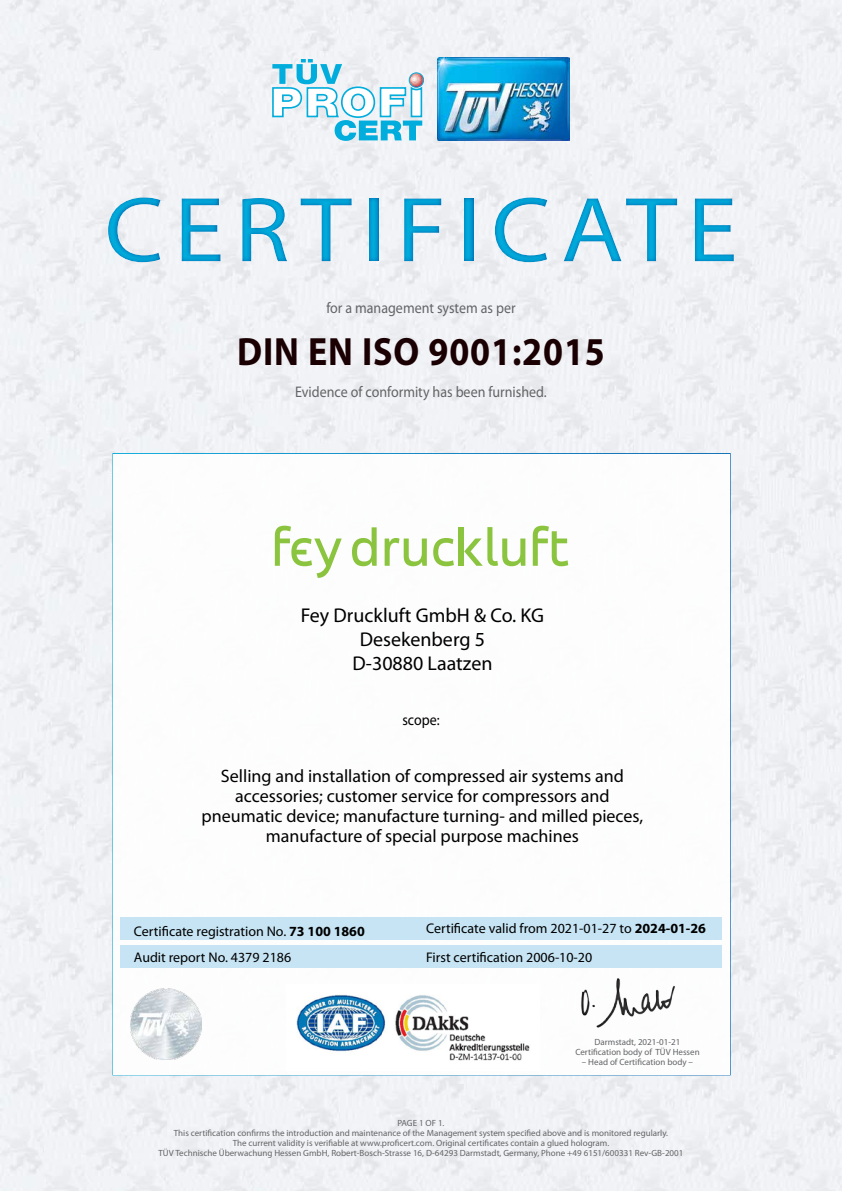
<style>
.page{position:relative;width:842px;height:1191px;background:#fff}
.page>*{position:absolute;margin:0;border:0;box-sizing:border-box;transform-origin:0 0}
.t1{font:93px "Myriad Pro";letter-spacing:.1em;color:#00addc;scale:1.1 1}
.t2{font:700 39.6px "Myriad Pro";letter-spacing:.025em;color:#1a0002;scale:.91 1}
.t3{font:20px/24px "Myriad Pro";color:#000;text-align:center}
.t4{font:18px/20px "Myriad Pro";color:#000;text-align:center}
.t5{font:15.4px "Myriad Pro";color:#636466;scale:.91 1}
.t6{font:15.4px "Myriad Pro";color:#000;scale:.91 1}
.t7{font:14px/26px "Myriad Pro";color:#000}
.t8{font:9px/10px "Myriad Pro";color:#636466;text-align:center}
.s1{font-weight:700}
</style>
<div class="page">
<img style="left:0;top:0;width:842px;height:1191px">
<img style="left:437px;top:57px;width:132px;height:83px">
<svg style="left:272px;top:59px;width:152px;height:82px"></svg>
<div style="left:112px;top:453px;width:619px;height:622px;background:#fff;border:2px solid #fff"></div>
<div style="left:120px;top:945px;width:602px;height:23px;background:#c0e2f3"></div>
<div style="left:121px;top:917px;width:601px;height:22px;background:#c0e2f3"></div>
<img style="left:296px;top:995px;width:234px;height:66px">
<img style="left:749px;top:906px;width:78px;height:54px">
<img style="left:736px;top:795px;width:97px;height:40px">
<img style="left:737px;top:681px;width:95px;height:34px">
<img style="left:738px;top:576px;width:93px;height:35px">
<img style="left:737px;top:479px;width:91px;height:36px">
<img style="left:581px;top:978px;width:94px;height:50px">
<div style="left:0;top:172px;width:842px;height:114px;background:#006bb6;opacity:.75"></div>
<img style="left:130px;top:988px;width:71px;height:71px">
<svg style="left:352px;top:527px;width:25px;height:39px"></svg>
<svg style="left:385px;top:538px;width:42px;height:28px"></svg>
<svg style="left:433px;top:538px;width:21px;height:28px"></svg>
<div style="left:458px;top:527px;width:5px;height:39px;background:#8dc63f"></div>
<svg style="left:464px;top:527px;width:61px;height:39px"></svg>
<svg style="left:533px;top:525px;width:35px;height:41px"></svg>
<svg style="left:275px;top:525px;width:67px;height:53px"></svg>
<h1 class="t1" style="left:104px;top:173px;width:577px">CERTIFICATE</h1>
<h3 class="t5" style="left:326px;top:298px;width:209px">for a management system as per</h3>
<h2 class="t2" style="left:237px;top:326px;width:406px">DIN EN ISO 9001:2015</h2>
<h3 class="t5" style="left:295px;top:382px;width:278px">Evidence of conformity has been furnished.</h3>
<h3 class="t3" style="left:301px;top:603px;width:245px">Fey Druckluft GmbH &amp; Co. KG<br>Desekenberg 5<br>D-30880 Laatzen</h3>
<h3 class="t6" style="left:402px;top:710px;width:42px">scope:</h3>
<h3 class="t4" style="left:202px;top:765px;width:443px">Selling and installation of compressed air systems and accessories; customer service for compressors and pneumatic device; manufacture turning- and milled pieces, manufacture of special purpose machines</h3>
<h3 class="t7" style="left:134px;top:917px;width:232px">Certificate registration No. <span class="s1">73 100 1860<br></span>Audit report No. 4379 2186</h3>
<h3 class="t7" style="left:426px;top:915px;width:281px">Certificate valid from 2021-01-27 to <span class="s1">2024-01-26</span></h3>
<h3 class="t7" style="left:426px;top:943px;width:168px">First certification 2006-10-20</h3>
<p class="t8" style="left:575px;top:1037px;width:126px">Darmstadt, 2021-01-21<br>Certification body of TÜV Hessen</p>
<p class="t8" style="left:582px;top:1057px;width:113px">– Head of Certification body –</p>
<p class="t8" style="left:159px;top:1118px;width:526px">PAGE 1 OF 1.<br>This certification confirms the introduction and maintenance of the Management system specified above and is monitored regularly.<br>The current validity is verifiable at www.proficert.com. Original certificates contain a glued hologram.<br>TÜV Technische Überwachung Hessen GmbH, Robert-Bosch-Strasse 16, D-64293 Darmstadt, Germany, Phone +49 6151/600331 Rev-GB-2001</p>
</div>
